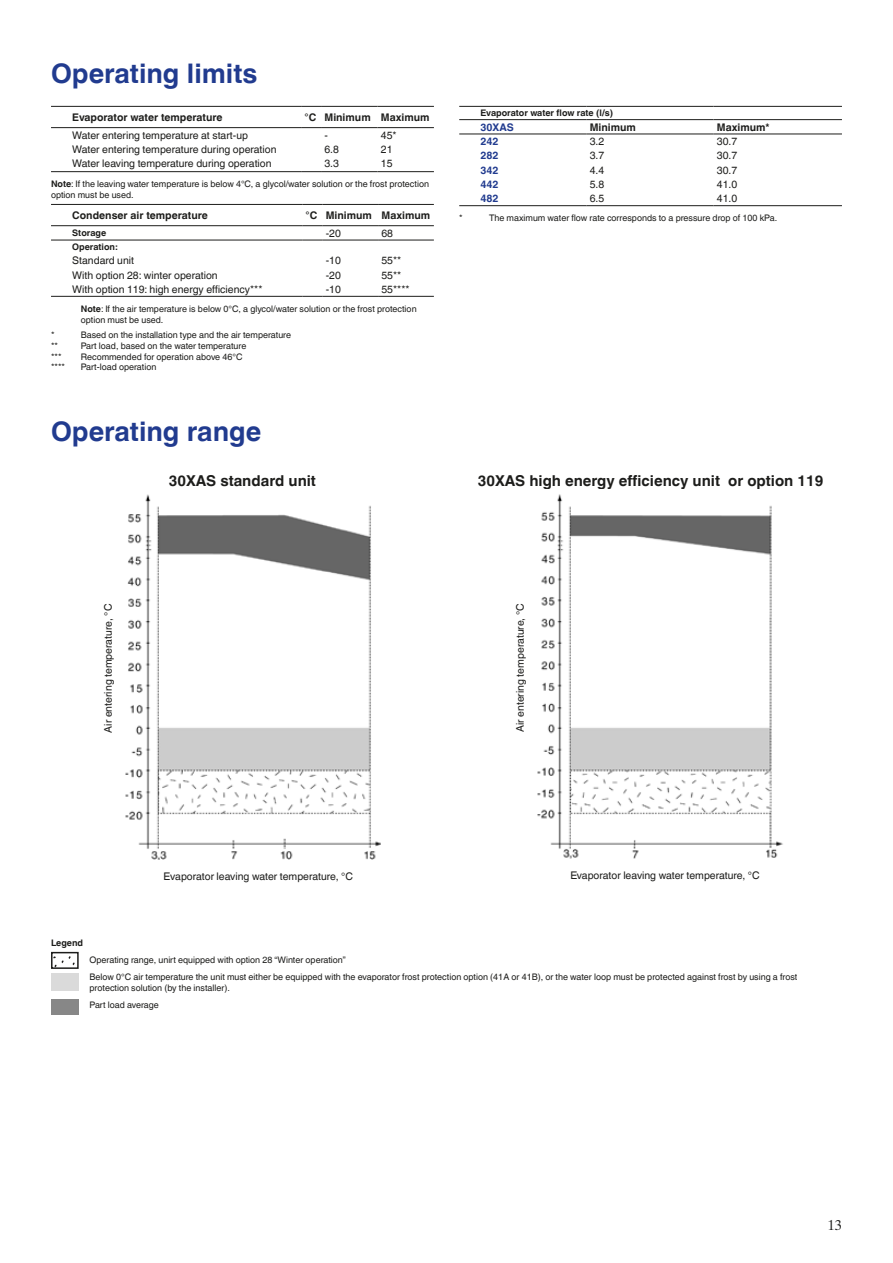
<style>
.page{position:relative;width:893px;height:1263px;background:#fff}
.page>*{position:absolute;margin:0;border:0;box-sizing:border-box;transform-origin:0 0}
.t1{font:700 27px "Helvetica Linotype";color:#213b8f}
.t2{font:700 15px "Helvetica Linotype";color:#1d1d1b}
.t3{font:14.25px "Times Ten LT Std";color:#1d1d1b}
.t4{font:10.5px "Helvetica Linotype";color:#1d1d1b}
.t5{font:700 10.5px "Helvetica Linotype";color:#1d1d1b}
.t6{font:700 10.5px "Helvetica Linotype";color:#213b8f}
.t7{font:9px/10.8px "Helvetica Linotype";color:#1d1d1b}
.t8{font:700 9px "Helvetica Linotype";color:#1d1d1b}
.s1{font-weight:700}
</style>
<div class="page">
<hr style="left:51px;top:127px;width:250px;height:1px;background:#1d1d1b">
<svg style="left:301px;top:127px;width:20px;height:1px"></svg>
<hr style="left:321px;top:127px;width:56px;height:1px;background:#1d1d1b">
<hr style="left:377px;top:127px;width:57px;height:1px;background:#1d1d1b">
<hr style="left:51px;top:171px;width:250px;height:1px;background:#1d1d1b">
<svg style="left:301px;top:171px;width:20px;height:1px"></svg>
<hr style="left:321px;top:171px;width:56px;height:1px;background:#1d1d1b">
<hr style="left:377px;top:171px;width:57px;height:1px;background:#1d1d1b">
<hr style="left:51px;top:106px;width:250px;height:1px;background:#1d1d1b">
<svg style="left:301px;top:106px;width:20px;height:1px"></svg>
<hr style="left:321px;top:106px;width:56px;height:1px;background:#1d1d1b">
<hr style="left:377px;top:106px;width:57px;height:1px;background:#1d1d1b">
<hr style="left:51px;top:225px;width:251px;height:1px;background:#1d1d1b">
<svg style="left:302px;top:225px;width:20px;height:1px"></svg>
<hr style="left:322px;top:225px;width:56px;height:1px;background:#1d1d1b">
<hr style="left:378px;top:225px;width:56px;height:1px;background:#1d1d1b">
<hr style="left:51px;top:240px;width:251px;height:1px;background:#1d1d1b">
<svg style="left:302px;top:240px;width:20px;height:1px"></svg>
<hr style="left:322px;top:240px;width:56px;height:1px;background:#1d1d1b">
<hr style="left:378px;top:240px;width:56px;height:1px;background:#1d1d1b">
<hr style="left:51px;top:296px;width:251px;height:1px;background:#1d1d1b">
<svg style="left:302px;top:296px;width:20px;height:1px"></svg>
<hr style="left:322px;top:296px;width:56px;height:1px;background:#1d1d1b">
<hr style="left:378px;top:296px;width:56px;height:1px;background:#1d1d1b">
<hr style="left:51px;top:204px;width:251px;height:1px;background:#1d1d1b">
<svg style="left:302px;top:204px;width:20px;height:1px"></svg>
<hr style="left:322px;top:204px;width:56px;height:1px;background:#1d1d1b">
<hr style="left:378px;top:204px;width:56px;height:1px;background:#1d1d1b">
<hr style="left:459px;top:134px;width:127px;height:1px;background:#1d1d1b">
<hr style="left:586px;top:134px;width:127px;height:1px;background:#1d1d1b">
<hr style="left:713px;top:134px;width:129px;height:1px;background:#1d1d1b">
<hr style="left:459px;top:205px;width:127px;height:1px;background:#1d1d1b">
<hr style="left:586px;top:205px;width:127px;height:1px;background:#1d1d1b">
<hr style="left:713px;top:205px;width:129px;height:1px;background:#1d1d1b">
<hr style="left:459px;top:106px;width:127px;height:1px;background:#1d1d1b">
<hr style="left:586px;top:106px;width:127px;height:1px;background:#1d1d1b">
<hr style="left:713px;top:106px;width:129px;height:1px;background:#1d1d1b">
<hr style="left:459px;top:119px;width:127px;height:1px;background:#1d1d1b">
<hr style="left:586px;top:119px;width:127px;height:1px;background:#1d1d1b">
<hr style="left:713px;top:119px;width:129px;height:1px;background:#1d1d1b">
<img style="left:125px;top:494px;width:255px;height:365px">
<img style="left:537px;top:494px;width:246px;height:365px">
<div style="left:51px;top:952px;width:28px;height:17px;border:2px solid #1d1d1b"></div>
<svg style="left:52px;top:955px;width:23px;height:13px"></svg>
<div style="left:51px;top:973px;width:28px;height:17px;background:#dadada"></div>
<div style="left:51px;top:999px;width:28px;height:15px;background:#878787"></div>
<h1 class="t1" style="left:51px;top:58px;width:208px">Operating limits</h1>
<p class="t5" style="left:72px;top:111px;width:152px">Evaporator water temperature</p>
<p class="t5" style="left:305px;top:111px;width:127px">°C Minimum Maximum</p>
<p class="t4" style="left:72px;top:129px;width:177px">Water entering temperature at start-up</p>
<p class="t4" style="left:324px;top:129px;width:5px">-</p>
<p class="t4" style="left:381px;top:129px;width:17px">45*</p>
<p class="t4" style="left:72px;top:143px;width:206px">Water entering temperature during operation</p>
<p class="t4" style="left:324px;top:143px;width:16px">6.8</p>
<p class="t4" style="left:381px;top:143px;width:13px">21</p>
<p class="t4" style="left:72px;top:157px;width:201px">Water leaving temperature during operation</p>
<p class="t4" style="left:324px;top:157px;width:16px">3.3</p>
<p class="t4" style="left:381px;top:157px;width:13px">15</p>
<p class="t7" style="left:51px;top:179px;width:379px"><span class="s1">Note</span>: If the leaving water temperature is below 4°C, a glycol/water solution or the frost protection option must be used.</p>
<p class="t5" style="left:72px;top:209px;width:137px">Condenser air temperature</p>
<p class="t5" style="left:306px;top:209px;width:126px">°C Minimum Maximum</p>
<p class="t8" style="left:72px;top:227px;width:35px">Storage</p>
<p class="t4" style="left:326px;top:227px;width:17px">-20</p>
<p class="t4" style="left:381px;top:227px;width:13px">68</p>
<p class="t8" style="left:72px;top:242px;width:47px">Operation:</p>
<p class="t4" style="left:72px;top:254px;width:63px">Standard unit</p>
<p class="t4" style="left:326px;top:254px;width:17px">-10</p>
<p class="t4" style="left:381px;top:254px;width:21px">55**</p>
<p class="t4" style="left:72px;top:269px;width:147px">With option 28: winter operation</p>
<p class="t4" style="left:326px;top:269px;width:17px">-20</p>
<p class="t4" style="left:381px;top:269px;width:21px">55**</p>
<p class="t4" style="left:72px;top:283px;width:192px">With option 119: high energy efficiency***</p>
<p class="t4" style="left:326px;top:283px;width:17px">-10</p>
<p class="t4" style="left:381px;top:283px;width:30px">55****</p>
<p class="t7" style="left:81px;top:304px;width:337px"><span class="s1">Note</span>: If the air temperature is below 0°C, a glycol/water solution or the frost protection option must be used.</p>
<p class="t7" style="left:51px;top:329px;width:5px">*</p>
<p class="t7" style="left:81px;top:329px;width:212px">Based on the installation type and the air temperature</p>
<p class="t7" style="left:51px;top:340px;width:9px">**</p>
<p class="t7" style="left:81px;top:340px;width:167px">Part load, based on the water temperature</p>
<p class="t7" style="left:51px;top:351px;width:12px">***</p>
<p class="t7" style="left:81px;top:351px;width:163px">Recommended for operation above 46°C</p>
<p class="t7" style="left:51px;top:362px;width:16px">****</p>
<p class="t7" style="left:81px;top:362px;width:77px">Part-load operation</p>
<h1 class="t1" style="left:51px;top:416px;width:212px">Operating range</h1>
<h2 class="t2" style="left:169px;top:472px;width:149px">30XAS standard unit</h2>
<p class="t8" style="left:480px;top:108px;width:134px">Evaporator water flow rate (l/s)</p>
<p class="t6" style="left:480px;top:121px;width:35px">30XAS</p>
<p class="t5" style="left:590px;top:121px;width:48px">Minimum</p>
<p class="t5" style="left:717px;top:121px;width:54px">Maximum*</p>
<p class="t6" style="left:480px;top:135px;width:20px">242</p>
<p class="t4" style="left:590px;top:135px;width:16px">3.2</p>
<p class="t4" style="left:717px;top:135px;width:22px">30.7</p>
<p class="t6" style="left:480px;top:149px;width:20px">282</p>
<p class="t4" style="left:590px;top:149px;width:16px">3.7</p>
<p class="t4" style="left:717px;top:149px;width:22px">30.7</p>
<p class="t6" style="left:480px;top:164px;width:20px">342</p>
<p class="t4" style="left:590px;top:164px;width:16px">4.4</p>
<p class="t4" style="left:717px;top:164px;width:22px">30.7</p>
<p class="t6" style="left:480px;top:178px;width:20px">442</p>
<p class="t4" style="left:590px;top:178px;width:16px">5.8</p>
<p class="t4" style="left:717px;top:178px;width:22px">41.0</p>
<p class="t6" style="left:480px;top:193px;width:20px">482</p>
<p class="t4" style="left:590px;top:193px;width:16px">6.5</p>
<p class="t4" style="left:717px;top:193px;width:22px">41.0</p>
<p class="t7" style="left:459px;top:213px;width:5px">*</p>
<p class="t7" style="left:489px;top:213px;width:290px">The maximum water flow rate corresponds to a pressure drop of 100 kPa.</p>
<h2 class="t2" style="left:478px;top:472px;width:347px">30XAS high energy efficiency unit or option 119</h2>
<p class="t4" style="left:102px;top:733px;width:130px;rotate:-90deg">Air entering temperature, °C</p>
<p class="t4" style="left:514px;top:732px;width:130px;rotate:-90deg">Air entering temperature, °C</p>
<p class="t8" style="left:51px;top:937px;width:34px">Legend</p>
<p class="t4" style="left:164px;top:870px;width:191px">Evaporator leaving water temperature, °C</p>
<p class="t4" style="left:570px;top:869px;width:191px">Evaporator leaving water temperature, °C</p>
<p class="t7" style="left:90px;top:951px;width:709px;line-height:17.2px">Operating range, unirt equipped with option 28 “Winter operation”<br>Below 0°C air temperature the unit must either be equipped with the evaporator frost protection option (41A or 41B), or the water loop must be protected against frost by using a frost</p>
<p class="t7" style="left:90px;top:978px;width:142px;line-height:17.5px">protection solution (by the installer).<br>Part load average</p>
<h3 class="t3" style="left:828px;top:1216px;width:16px">13</h3>
</div>
